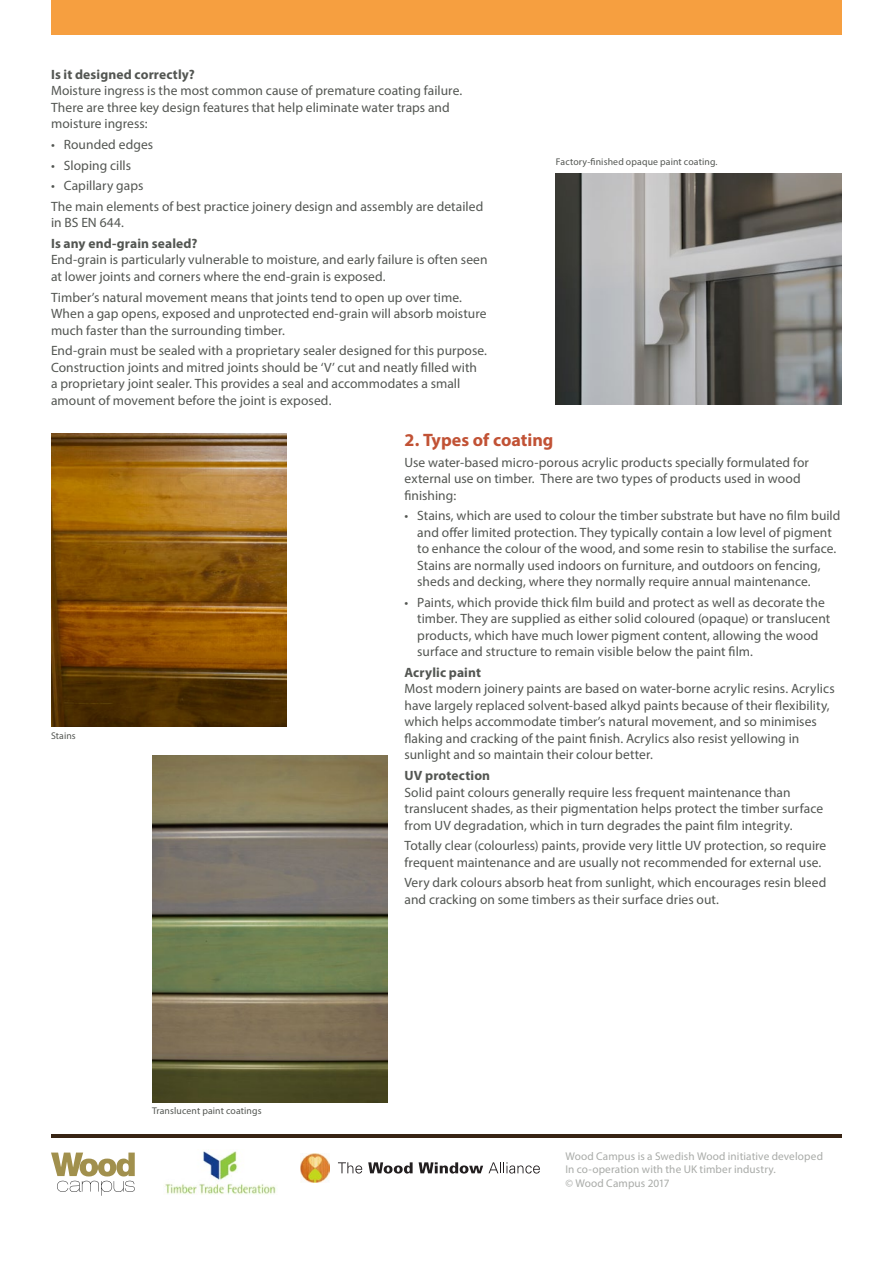
<style>
.page{position:relative;width:893px;height:1263px;background:#fff}
.page>*{position:absolute;margin:0;border:0;box-sizing:border-box;transform-origin:0 0}
.t1{font:700 18px "Myriad Pro";color:#c15235}
.t2{font:13.5px/16.5px "Myriad Pro";letter-spacing:.005em;color:#535652}
.t3{font:700 13.5px "Myriad Pro";letter-spacing:.01em;color:#535652}
.t4{font:11.25px/13.5px "Myriad Pro";letter-spacing:.01em;color:#a9aba8}
.t5{font:9.75px "Myriad Pro";letter-spacing:.01em;color:#535652}
</style>
<div class="page">
<div style="left:51px;top:0;width:791px;height:34px;background:#f69f40"></div>
<hr style="left:51px;top:1135px;width:791px;height:3px;background:#372414">
<svg style="left:51px;top:1152px;width:84px;height:44px"></svg>
<img style="left:165px;top:1151px;width:111px;height:43px">
<img style="left:51px;top:434px;width:235px;height:292px">
<img style="left:556px;top:174px;width:286px;height:231px">
<img style="left:152px;top:755px;width:235px;height:348px">
<svg style="left:338px;top:1162px;width:24px;height:11px"></svg>
<svg style="left:368px;top:1162px;width:45px;height:11px"></svg>
<svg style="left:419px;top:1162px;width:64px;height:11px"></svg>
<svg style="left:489px;top:1162px;width:51px;height:11px"></svg>
<img style="left:300px;top:1153px;width:29px;height:29px">
<p class="t3" style="left:51px;top:65px;width:145px">Is it designed correctly?</p>
<p class="t2" style="left:51px;top:82px;width:413px">Moisture ingress is the most common cause of premature coating failure.<br>There are three key design features that help eliminate water traps and moisture ingress:</p>
<p class="t2" style="left:51px;top:136px;width:104px">• Rounded edges</p>
<p class="t2" style="left:51px;top:157px;width:82px">• Sloping cills</p>
<p class="t2" style="left:51px;top:175px;width:434px;line-height:20.7px">• Capillary gaps<br>The main elements of best practice joinery design and assembly are detailed</p>
<p class="t2" style="left:51px;top:214px;width:74px">in BS EN 644.</p>
<p class="t3" style="left:51px;top:235px;width:148px">Is any end-grain sealed?</p>
<p class="t2" style="left:51px;top:251px;width:438px">End-grain is particularly vulnerable to moisture, and early failure is often seen at lower joints and corners where the end-grain is exposed.</p>
<p class="t2" style="left:51px;top:289px;width:437px">Timber’s natural movement means that joints tend to open up over time.<br>When a gap opens, exposed and unprotected end-grain will absorb moisture much faster than the surrounding timber.</p>
<p class="t2" style="left:51px;top:342px;width:437px">End-grain must be sealed with a proprietary sealer designed for this purpose.<br>Construction joints and mitred joints should be ‘V’ cut and neatly filled with a proprietary joint sealer. This provides a seal and accommodates a small amount of movement before the joint is exposed.</p>
<h1 class="t1" style="left:404px;top:428px;width:150px">2. Types of coating</h1>
<p class="t2" style="left:404px;top:454px;width:406px">Use water-based micro-porous acrylic products specially formulated for external use on timber. There are two types of products used in wood finishing:</p>
<p class="t2" style="left:417px;top:507px;width:425px;text-indent:-13px">• Stains, which are used to colour the timber substrate but have no film build and offer limited protection. They typically contain a low level of pigment to enhance the colour of the wood, and some resin to stabilise the surface.<br>Stains are normally used indoors on furniture, and outdoors on fencing, sheds and decking, where they normally require annual maintenance.</p>
<p class="t2" style="left:417px;top:594px;width:414px;text-indent:-13px">• Paints, which provide thick film build and protect as well as decorate the timber. They are supplied as either solid coloured (opaque) or translucent products, which have much lower pigment content, allowing the wood surface and structure to remain visible below the paint film.</p>
<p class="t3" style="left:404px;top:664px;width:78px">Acrylic paint</p>
<p class="t2" style="left:404px;top:680px;width:432px">Most modern joinery paints are based on water-borne acrylic resins. Acrylics have largely replaced solvent-based alkyd paints because of their flexibility, which helps accommodate timber’s natural movement, and so minimises flaking and cracking of the paint finish. Acrylics also resist yellowing in sunlight and so maintain their colour better.</p>
<p class="t3" style="left:404px;top:767px;width:87px">UV protection</p>
<p class="t2" style="left:404px;top:783px;width:420px">Solid paint colours generally require less frequent maintenance than translucent shades, as their pigmentation helps protect the timber surface from UV degradation, which in turn degrades the paint film integrity.</p>
<p class="t2" style="left:404px;top:837px;width:423px">Totally clear (colourless) paints, provide very little UV protection, so require frequent maintenance and are usually not recommended for external use.</p>
<p class="t2" style="left:404px;top:874px;width:423px">Very dark colours absorb heat from sunlight, which encourages resin bleed and cracking on some timbers as their surface dries out.</p>
<p class="t5" style="left:556px;top:156px;width:163px">Factory-finished opaque paint coating.</p>
<p class="t5" style="left:51px;top:729px;width:26px">Stains</p>
<p class="t5" style="left:152px;top:1105px;width:111px">Translucent paint coatings</p>
<p class="t4" style="left:565px;top:1149px;width:259px">Wood Campus is a Swedish Wood initiative developed<br>In co-operation with the UK timber industry.<br>© Wood Campus 2017</p>
</div>
